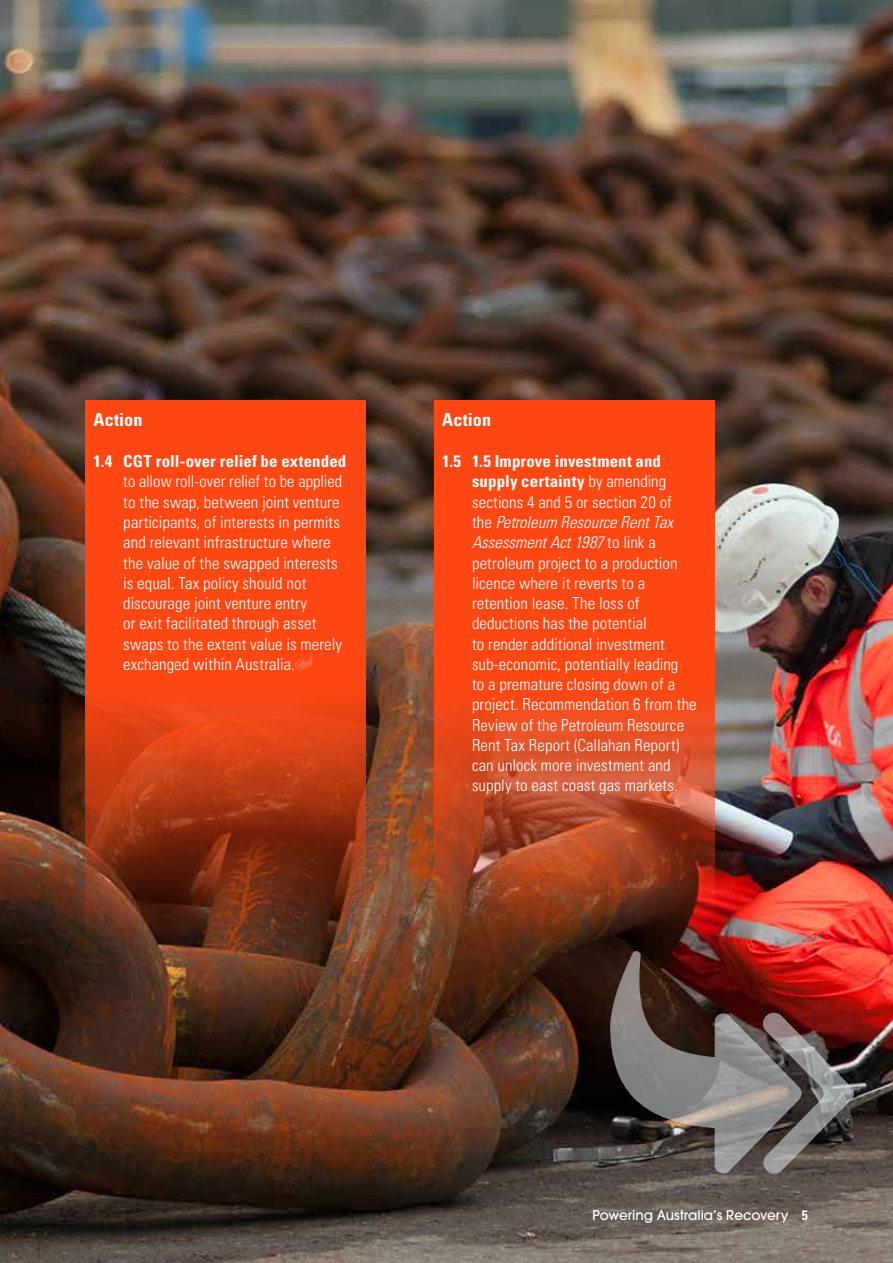
<style>
.page{position:relative;width:893px;height:1263px;background:#fff}
.page>*{position:absolute;margin:0;border:0;box-sizing:border-box;transform-origin:0 0}
.Intro_2_light{font:700 condensed 18px "Univers LT Std";letter-spacing:.01em;color:#fff}
.Numbered_action{font:300 condensed 16.5px/20.2px "Univers LT Std";letter-spacing:.005em;color:#fff}
.t1{font:500 13.5px "Avant Garde";color:#fff}
.s1{font-weight:700}
.s2{font-style:italic}
.s3{font-family:"Univers LT Std";font-weight:700;font-stretch:condensed}
</style>
<div class="page">
<img style="left:0;top:0;width:893px;height:1263px">
<svg style="left:434px;top:400px;width:280px;height:535px;fill:#ff4713"></svg>
<svg style="left:85px;top:400px;width:281px;height:535px;fill:#ff4713"></svg>
<svg style="left:294px;top:654px;width:19px;height:17px"></svg>
<img style="left:610px;top:951px;width:244px;height:223px">
<p class="Intro_2_light" style="left:94px;top:408px;width:50px">Action</p>
<p class="Numbered_action" style="left:123px;top:451px;width:224px;text-indent:-30px"><span class="s1">1.4 CGT roll-over relief be extended </span>to allow roll-over relief to be applied to the swap, between joint venture participants, of interests in permits and relevant infrastructure where the value of the swapped interests is equal. Tax policy should not discourage joint venture entry<br>or exit facilitated through asset swaps to the extent value is merely exchanged within Australia.</p>
<p class="Intro_2_light" style="left:442px;top:408px;width:50px">Action</p>
<p class="Numbered_action" style="left:472px;top:451px;width:226px;text-indent:-30px"><span class="s1">1.5 1.5 Improve investment and supply certainty</span> by amending sections 4 and 5 or section 20 of<br>the <span class="s2">Petroleum Resource Rent Tax<br>Assessment Act 1987</span> to link a petroleum project to a production licence where it reverts to a retention lease. The loss of deductions has the potential<br>to render additional investment sub-economic, potentially leading<br>to a premature closing down of a project. Recommendation 6 from the<br>Review of the Petroleum Resource<br>Rent Tax Report (Callahan Report) can unlock more investment and supply to east coast gas markets.</p>
<p class="t1" style="left:592px;top:1207px;width:217px">Powering Australia’s Recovery <span class="s3">5</span></p>
</div>
